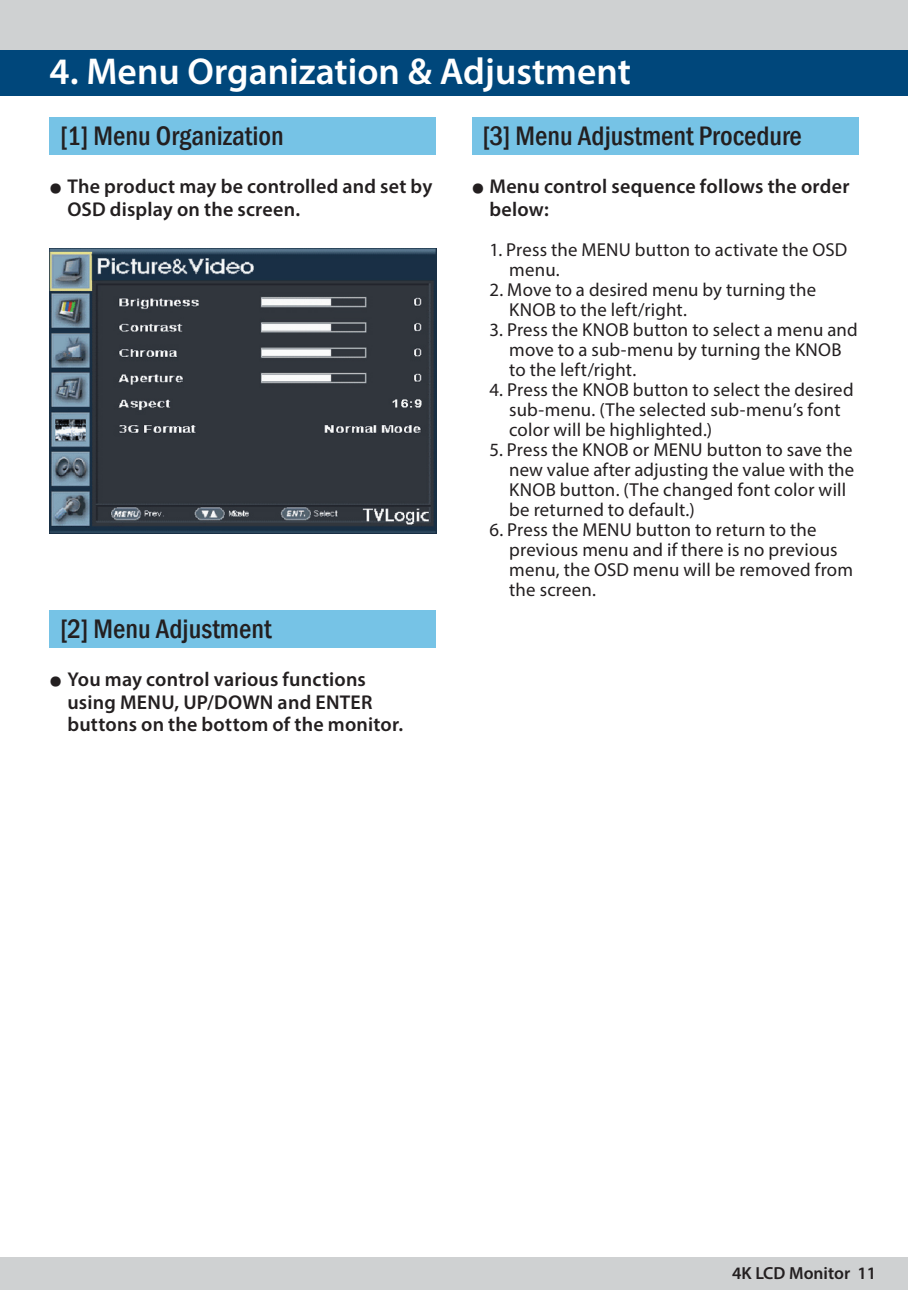
<style>
.page{position:relative;width:908px;height:1290px;background:#fff}
.page>*{position:absolute;margin:0;border:0;box-sizing:border-box;transform-origin:0 0}
.t1{font:600 37.5px "Myriad Pro";color:#fff}
.t2{font:500 condensed 27.5px "Franklin Gothic";color:#231f20}
.t3{font:600 20px/22.5px "Myriad Pro";letter-spacing:.01em;color:#231f20}
.t4{font:18.75px/20px "Myriad Pro";letter-spacing:.01em;color:#231f20}
.t5{font:600 17.5px "Myriad Pro";color:#231f20}
.s1{font-family:"Gulim";font-weight:400;font-size:12.5px}
</style>
<div class="page">
<div style="left:0;top:1258px;width:907px;height:32px;background:#cfd1d2"></div>
<div style="left:0;top:35px;width:907px;height:61px;background:#00477b"></div>
<div style="left:0;top:0;width:907px;height:50px;background:#cfd1d2"></div>
<img style="left:50px;top:248px;width:386px;height:285px">
<div style="left:50px;top:117px;width:386px;height:38px;background:#76c3e6"></div>
<div style="left:50px;top:610px;width:386px;height:38px;background:#76c3e6"></div>
<div style="left:471px;top:117px;width:386px;height:38px;background:#76c3e6"></div>
<h1 class="t1" style="left:50px;top:48px;width:582px">4. Menu Organization &amp; Adjustment</h1>
<h2 class="t2" style="left:60px;top:118px;width:225px">[1] Menu Organization</h2>
<h2 class="t2" style="left:482px;top:118px;width:321px">[3] Menu Adjustment Procedure</h2>
<p class="t3" style="left:67px;top:175px;width:366px;text-indent:-18px"><span class="s1">●</span> The product may be controlled and set by<br>OSD display on the screen.</p>
<p class="t3" style="left:489px;top:175px;width:361px;text-indent:-18px"><span class="s1">●</span> Menu control sequence follows the order below:</p>
<p class="t4" style="left:509px;top:239px;width:339px;text-indent:-20px">1. Press the MENU button to activate the OSD menu.</p>
<p class="t4" style="left:509px;top:279px;width:308px;text-indent:-20px">2. Move to a desired menu by turning the<br>KNOB to the left/right.</p>
<p class="t4" style="left:509px;top:319px;width:350px;text-indent:-20px">3. Press the KNOB button to select a menu and move to a sub-menu by turning the KNOB to the left/right.</p>
<p class="t4" style="left:509px;top:379px;width:345px;text-indent:-20px">4. Press the KNOB button to select the desired sub-menu. (The selected sub-menu’s font color will be highlighted.)</p>
<p class="t4" style="left:509px;top:439px;width:346px;text-indent:-20px">5. Press the KNOB or MENU button to save the new value after adjusting the value with the KNOB button. (The changed font color will be returned to default.)</p>
<p class="t4" style="left:509px;top:519px;width:345px;text-indent:-20px">6. Press the MENU button to return to the previous menu and if there is no previous menu, the OSD menu will be removed from the screen.</p>
<h2 class="t2" style="left:60px;top:611px;width:212px">[2] Menu Adjustment</h2>
<p class="t3" style="left:67px;top:668px;width:337px;text-indent:-18px"><span class="s1">●</span> You may control various functions using MENU, UP/DOWN and ENTER buttons on the bottom of the monitor.</p>
<p class="t5" style="left:731px;top:1261px;width:146px">4K LCD Monitor 11</p>
</div>
